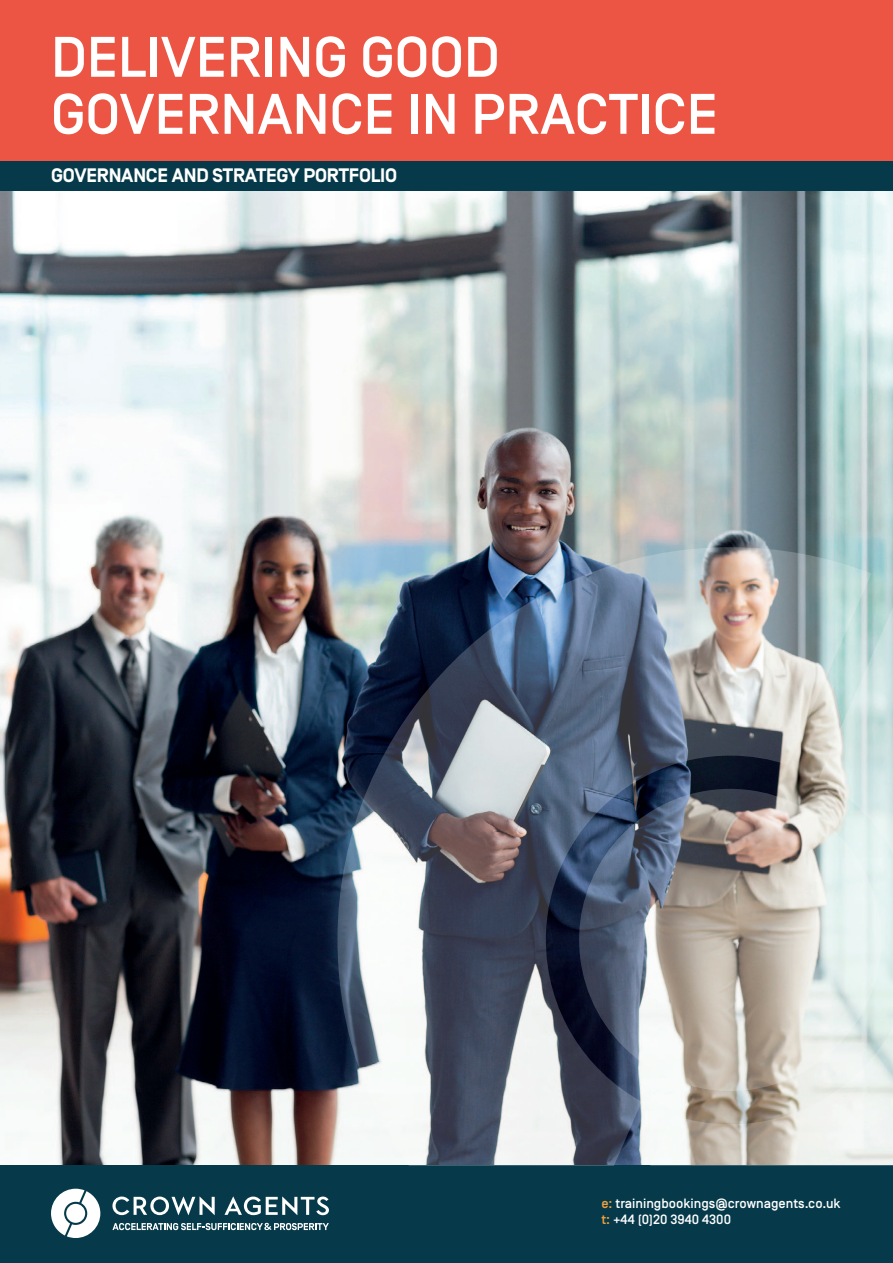
<style>
.page{position:relative;width:893px;height:1263px;background:#fff}
.page>*{position:absolute;margin:0;border:0;box-sizing:border-box;transform-origin:0 0}
.t1{font:500 57px/57px "Simplon BP";color:#fff}
.t2{font:700 19.5px "Simplon BP";letter-spacing:-.01em;color:#fff}
.t3{font:500 13.5px "Simplon BP";color:#fff}
.s1{color:#f5a139}
</style>
<div class="page">
<img style="left:0;top:191px;width:893px;height:974px">
<div style="left:0;top:0;width:893px;height:162px;background:#ec5543"></div>
<div style="left:0;top:1165px;width:893px;height:98px;background:#063a4a"></div>
<svg style="left:51px;top:1189px;width:49px;height:49px"></svg>
<div style="left:66px;top:1204px;width:19px;height:19px;background:#fff;border-radius:50%"></div>
<svg style="left:112px;top:1196px;width:103px;height:19px"></svg>
<svg style="left:224px;top:1196px;width:105px;height:19px"></svg>
<svg style="left:112px;top:1223px;width:217px;height:7px"></svg>
<img style="left:337px;top:547px;width:534px;height:618px">
<img style="left:589px;top:587px;width:304px;height:578px">
<svg style="left:579px;top:789px;width:302px;height:302px;background:#abaaa8"></svg>
<div style="left:0;top:162px;width:893px;height:29px;background:#063a4a"></div>
<p class="t1" style="left:51px;top:34px;width:668px">DELIVERING GOOD<br>GOVERNANCE IN PRACTICE</p>
<p class="t2" style="left:51px;top:169px;width:348px">GOVERNANCE AND STRATEGY PORTFOLIO</p>
<p class="t3" style="left:601px;top:1199px;width:241px"><span class="s1">e:</span> trainingbookings@crownagents.co.uk</p>
<p class="t3" style="left:601px;top:1215px;width:131px"><span class="s1">t:</span> +44 (0)20 3940 4300</p>
</div>
